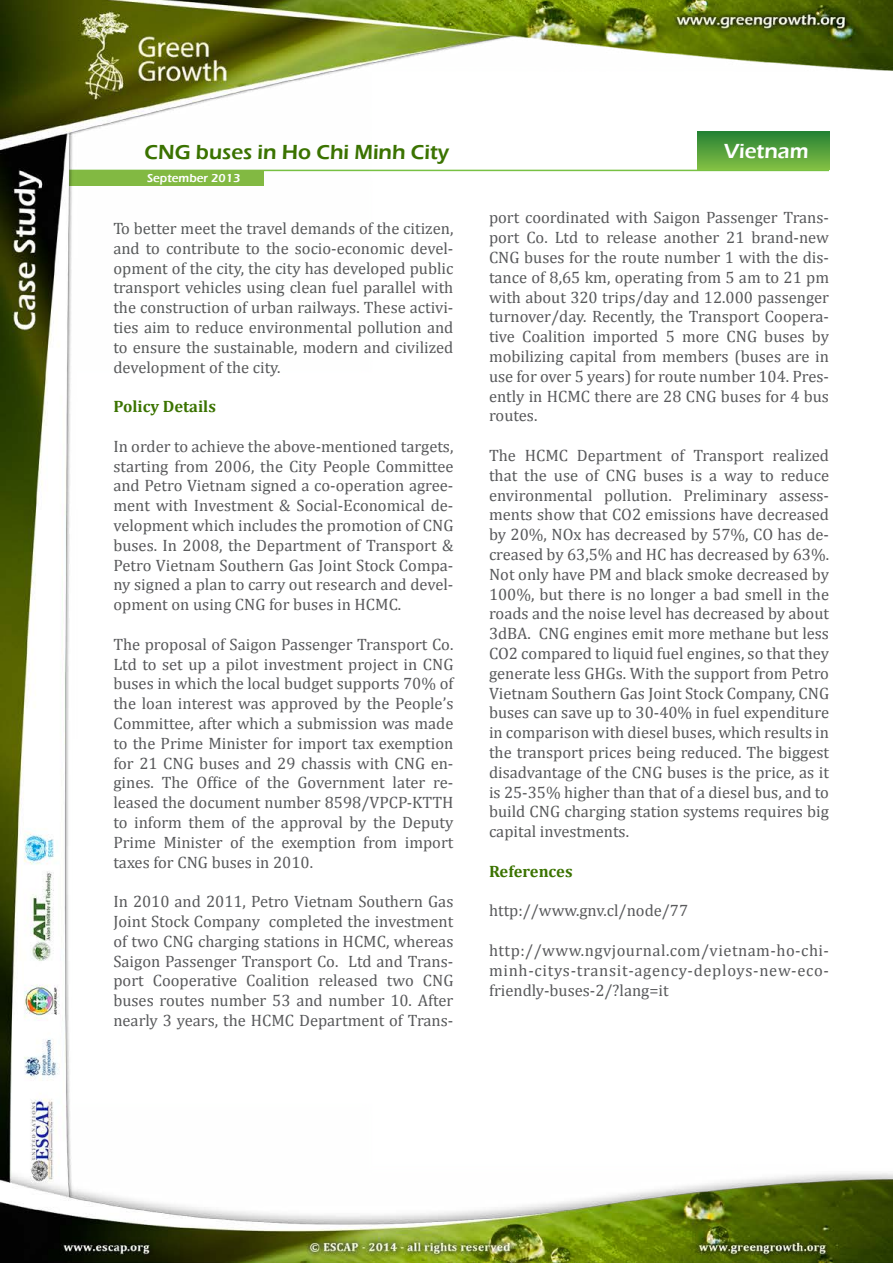
<style>
.page{position:relative;width:893px;height:1263px;background:#fff}
.page>*{position:absolute;margin:0;border:0;box-sizing:border-box;transform-origin:0 0}
.t1{font:600 21px "Eras ITC";color:#3b7300}
.t2{font:600 21px "Eras ITC";color:#fff}
.t3{font:16.5px/19.8px "Cambria";color:#58595b;text-align:justify}
.t4{font:700 16.5px "Cambria";color:#3b7300}
.t5{font:600 12px "Eras ITC";color:#fff}
</style>
<div class="page">
<img style="left:0;top:0;width:893px;height:1263px">
<p class="t1" style="left:145px;top:140px;width:306px">CNG buses in Ho Chi Minh City</p>
<p class="t2" style="left:724px;top:139px;width:86px">Vietnam</p>
<p class="t5" style="left:147px;top:171px;width:95px">September 2013</p>
<p class="t3" style="left:113px;top:218px;width:342px">To better meet the travel demands of the citizen, and to contribute to the socio-economic devel&shy;opment of the city, the city has developed public transport vehicles using clean fuel parallel with the construction of urban railways. These activi&shy;ties aim to reduce environmental pollution and to ensure the sustainable, modern and civilized development of the city.</p>
<p class="t4" style="left:113px;top:395px;width:104px">Policy Details</p>
<p class="t3" style="left:113px;top:436px;width:342px">In order to achieve the above-mentioned targets, starting from 2006, the City People Committee and Petro Vietnam signed a co-operation agree&shy;ment with Investment &amp; Social-Economical de&shy;velopment which includes the promotion of CNG buses. In 2008, the Department of Transport &amp; Petro Vietnam Southern Gas Joint Stock Compa&shy;ny signed a plan to carry out research and devel&shy;opment on using CNG for buses in HCMC.</p>
<p class="t3" style="left:113px;top:634px;width:342px">The proposal of Saigon Passenger Transport Co.<br>Ltd to set up a pilot investment project in CNG buses in which the local budget supports 70% of the loan interest was approved by the People’s Committee, after which a submission was made to the Prime Minister for import tax exemption for 21 CNG buses and 29 chassis with CNG en&shy;gines. The Office of the Government later re&shy;leased the document number 8598/VPCP-KTTH to inform them of the approval by the Deputy Prime Minister of the exemption from import taxes for CNG buses in 2010.</p>
<p class="t3" style="left:113px;top:892px;width:342px">In 2010 and 2011, Petro Vietnam Southern Gas Joint Stock Company completed the investment of two CNG charging stations in HCMC, whereas Saigon Passenger Transport Co. Ltd and Trans&shy;port Cooperative Coalition released two CNG buses routes number 53 and number 10. After nearly 3 years, the HCMC Department of Trans-</p>
<p class="t3" style="left:489px;top:208px;width:342px">port coordinated with Saigon Passenger Trans&shy;port Co. Ltd to release another 21 brand-new CNG buses for the route number 1 with the dis&shy;tance of 8,65 km, operating from 5 am to 21 pm with about 320 trips/day and 12.000 passenger turnover/day. Recently, the Transport Coopera&shy;tive Coalition imported 5 more CNG buses by mobilizing capital from members (buses are in use for over 5 years) for route number 104. Pres&shy;ently in HCMC there are 28 CNG buses for 4 bus routes.</p>
<p class="t3" style="left:489px;top:445px;width:342px">The HCMC Department of Transport realized that the use of CNG buses is a way to reduce environmental pollution. Preliminary assess&shy;ments show that CO2 emissions have decreased by 20%, NOx has decreased by 57%, CO has de&shy;creased by 63,5% and HC has decreased by 63%.<br>Not only have PM and black smoke decreased by 100%, but there is no longer a bad smell in the roads and the noise level has decreased by about 3dBA. CNG engines emit more methane but less CO2 compared to liquid fuel engines, so that they generate less GHGs. With the support from Petro Vietnam Southern Gas Joint Stock Company, CNG buses can save up to 30-40% in fuel expenditure in comparison with diesel buses, which results in the transport prices being reduced. The biggest disadvantage of the CNG buses is the price, as it is 25-35% higher than that of a diesel bus, and to build CNG charging station systems requires big capital investments.</p>
<p class="t4" style="left:489px;top:859px;width:85px">References</p>
<p class="t3" style="left:489px;top:901px;width:201px">http://www.gnv.cl/node/77</p>
<p class="t3" style="left:489px;top:940px;width:342px">http://www.ngvjournal.com/vietnam-ho-chi&shy;minh-citys-transit-agency-deploys-new-eco&shy;friendly-buses-2/?lang=it</p>
</div>
